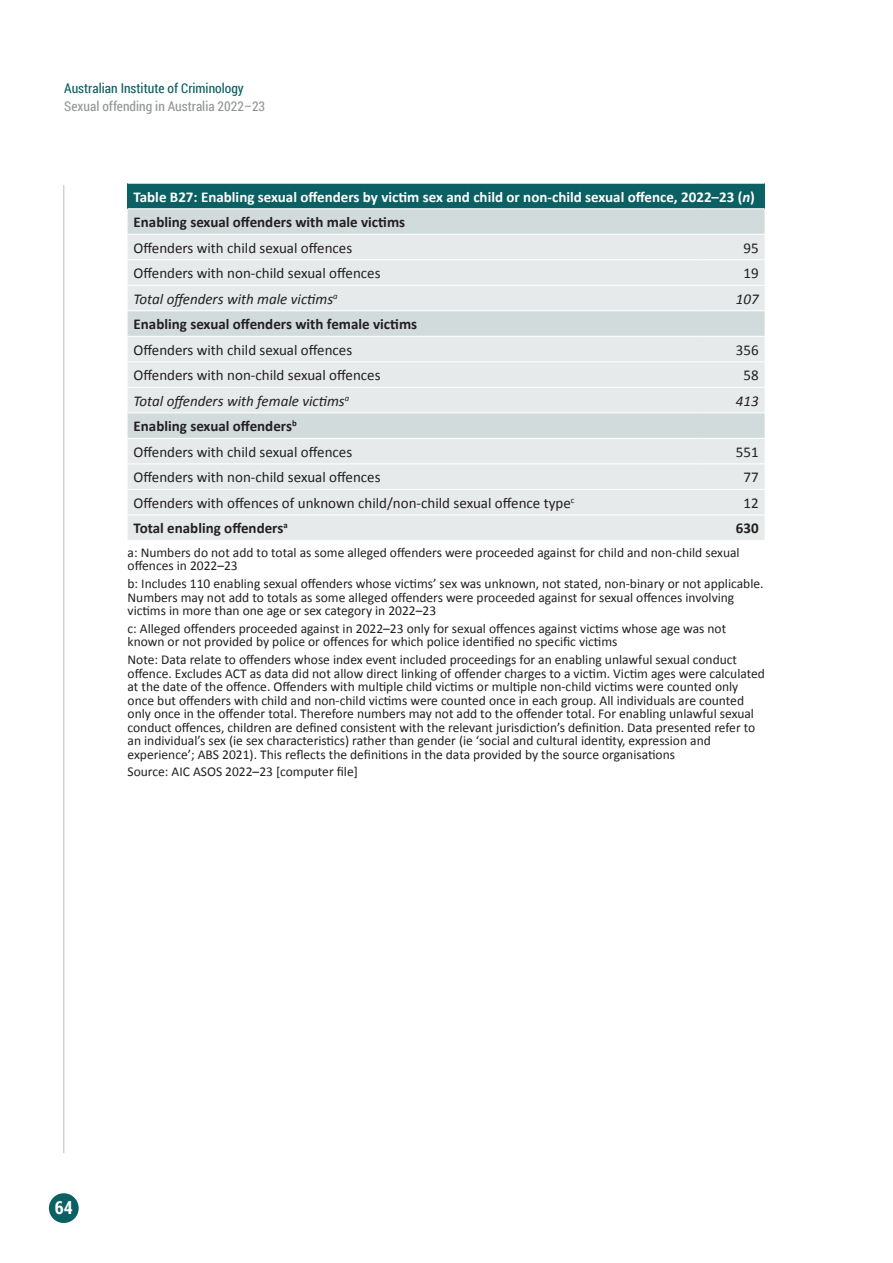
<style>
.page{position:relative;width:893px;height:1263px;background:#fff}
.page>*{position:absolute;margin:0;border:0;box-sizing:border-box;transform-origin:0 0}
.t1{font:700 18px "Roboto Condensed";color:#fff}
.Body__table{font:15px "Calibri";color:#231f20}
.Body__table-2{font:700 15px "Calibri";color:#231f20}
.Body_table_heading{font:700 15px "Calibri";color:#fff}
.Body__table-3{font:italic 15px "Calibri";color:#231f20}
.Table_notes{font:13.5px/13.5px "Calibri";color:#231f20}
.t2{font:13.5px "Roboto Condensed";color:#939598}
.t3{font:13.5px "Roboto Condensed";color:#0b6063}
.s1{font-style:italic}
</style>
<div class="page">
<hr style="left:63px;top:185px;width:1px;height:968px;background:#b9c5c8">
<div style="left:49px;top:1193px;width:30px;height:30px;background:#0b6063;border-radius:50%"></div>
<div style="left:128px;top:183px;width:637px;height:26px;background:#0b6063"></div>
<svg style="left:128px;top:209px;width:637px;height:25px;background:#d2dbdc"></svg>
<div style="left:128px;top:235px;width:637px;height:305px;background:#e6eaeb"></div>
<svg style="left:128px;top:311px;width:637px;height:127px;background:#dee4e5"></svg>
<hr style="left:128px;top:208px;width:569px;height:1px;background:#fff">
<hr style="left:697px;top:208px;width:68px;height:1px;background:#fff">
<hr style="left:128px;top:259px;width:569px;height:1px;background:#fff">
<hr style="left:697px;top:259px;width:68px;height:1px;background:#fff">
<hr style="left:128px;top:285px;width:569px;height:1px;background:#fff">
<hr style="left:697px;top:285px;width:68px;height:1px;background:#fff">
<hr style="left:128px;top:310px;width:569px;height:1px;background:#fff">
<hr style="left:697px;top:310px;width:68px;height:1px;background:#fff">
<hr style="left:128px;top:336px;width:569px;height:1px;background:#fff">
<hr style="left:697px;top:336px;width:68px;height:1px;background:#fff">
<hr style="left:128px;top:361px;width:569px;height:1px;background:#fff">
<hr style="left:697px;top:361px;width:68px;height:1px;background:#fff">
<hr style="left:128px;top:387px;width:569px;height:1px;background:#fff">
<hr style="left:697px;top:387px;width:68px;height:1px;background:#fff">
<hr style="left:128px;top:412px;width:569px;height:1px;background:#fff">
<hr style="left:697px;top:412px;width:68px;height:1px;background:#fff">
<hr style="left:128px;top:438px;width:569px;height:1px;background:#fff">
<hr style="left:697px;top:438px;width:68px;height:1px;background:#fff">
<hr style="left:128px;top:463px;width:569px;height:1px;background:#fff">
<hr style="left:697px;top:463px;width:68px;height:1px;background:#fff">
<hr style="left:128px;top:489px;width:569px;height:1px;background:#fff">
<hr style="left:697px;top:489px;width:68px;height:1px;background:#fff">
<hr style="left:128px;top:514px;width:569px;height:1px;background:#fff">
<hr style="left:697px;top:514px;width:68px;height:1px;background:#fff">
<hr style="left:128px;top:183px;width:569px;height:1px;background:#fff">
<hr style="left:697px;top:183px;width:68px;height:1px;background:#fff">
<p class="t3" style="left:64px;top:79px;width:181px">Australian Institute of Criminology</p>
<p class="t2" style="left:64px;top:97px;width:202px">Sexual offending in Australia 2022–23</p>
<p class="Body_table_heading" style="left:134px;top:186px;width:623px">Table B27: Enabling sexual offenders by victim sex and child or non-child sexual offence, 2022–23 (<span class="s1">n</span>)</p>
<p class="Body__table-2" style="left:134px;top:212px;width:273px">Enabling sexual offenders with male victims</p>
<p class="Body__table" style="left:134px;top:237px;width:220px">Offenders with child sexual offences</p>
<p class="Body__table" style="left:743px;top:237px;width:17px">95</p>
<p class="Body__table" style="left:134px;top:263px;width:249px">Offenders with non-child sexual offences</p>
<p class="Body__table" style="left:743px;top:263px;width:17px">19</p>
<p class="Body__table-3" style="left:134px;top:288px;width:206px">Total offenders with male victims<sup>a</sup></p>
<p class="Body__table-3" style="left:736px;top:288px;width:24px">107</p>
<p class="Body__table-2" style="left:134px;top:314px;width:285px">Enabling sexual offenders with female victims</p>
<p class="Body__table" style="left:134px;top:339px;width:220px">Offenders with child sexual offences</p>
<p class="Body__table" style="left:736px;top:339px;width:24px">356</p>
<p class="Body__table" style="left:134px;top:365px;width:249px">Offenders with non-child sexual offences</p>
<p class="Body__table" style="left:743px;top:365px;width:17px">58</p>
<p class="Body__table-3" style="left:134px;top:390px;width:217px">Total offenders with female victims<sup>a</sup></p>
<p class="Body__table-3" style="left:736px;top:390px;width:24px">413</p>
<p class="Body__table-2" style="left:134px;top:416px;width:165px">Enabling sexual offenders<sup>b</sup></p>
<p class="Body__table" style="left:134px;top:441px;width:220px">Offenders with child sexual offences</p>
<p class="Body__table" style="left:736px;top:441px;width:24px">551</p>
<p class="Body__table" style="left:134px;top:467px;width:249px">Offenders with non-child sexual offences</p>
<p class="Body__table" style="left:743px;top:467px;width:17px">77</p>
<p class="Body__table" style="left:134px;top:492px;width:443px">Offenders with offences of unknown child/non-child sexual offence type<sup>c</sup></p>
<p class="Body__table" style="left:743px;top:492px;width:17px">12</p>
<p class="Body__table-2" style="left:134px;top:518px;width:156px">Total enabling offenders<sup>a</sup></p>
<p class="Body__table-2" style="left:736px;top:518px;width:24px">630</p>
<p class="Table_notes" style="left:128px;top:545px;width:614px">a: Numbers do not add to total as some alleged offenders were proceeded against for child and non-child sexual offences in 2022–23</p>
<p class="Table_notes" style="left:128px;top:576px;width:637px">b: Includes 110 enabling sexual offenders whose victims’ sex was unknown, not stated, non-binary or not applicable.<br>Numbers may not add to totals as some alleged offenders were proceeded against for sexual offences involving victims in more than one age or sex category in 2022–23</p>
<p class="Table_notes" style="left:128px;top:621px;width:600px">c: Alleged offenders proceeded against in 2022–23 only for sexual offences against victims whose age was not known or not provided by police or offences for which police identified no specific victims</p>
<p class="Table_notes" style="left:128px;top:652px;width:639px">Note: Data relate to offenders whose index event included proceedings for an enabling unlawful sexual conduct offence. Excludes ACT as data did not allow direct linking of offender charges to a victim. Victim ages were calculated at the date of the offence. Offenders with multiple child victims or multiple non-child victims were counted only once but offenders with child and non-child victims were counted once in each group. All individuals are counted only once in the offender total. Therefore numbers may not add to the offender total. For enabling unlawful sexual conduct offences, children are defined consistent with the relevant jurisdiction’s definition. Data presented refer to an individual’s sex (ie sex characteristics) rather than gender (ie ‘social and cultural identity, expression and experience’; ABS 2021). This reflects the definitions in the data provided by the source organisations</p>
<p class="Table_notes" style="left:128px;top:765px;width:232px">Source: AIC ASOS 2022–23 [computer file]</p>
<h1 class="t1" style="left:55px;top:1194px;width:19px">64</h1>
</div>
